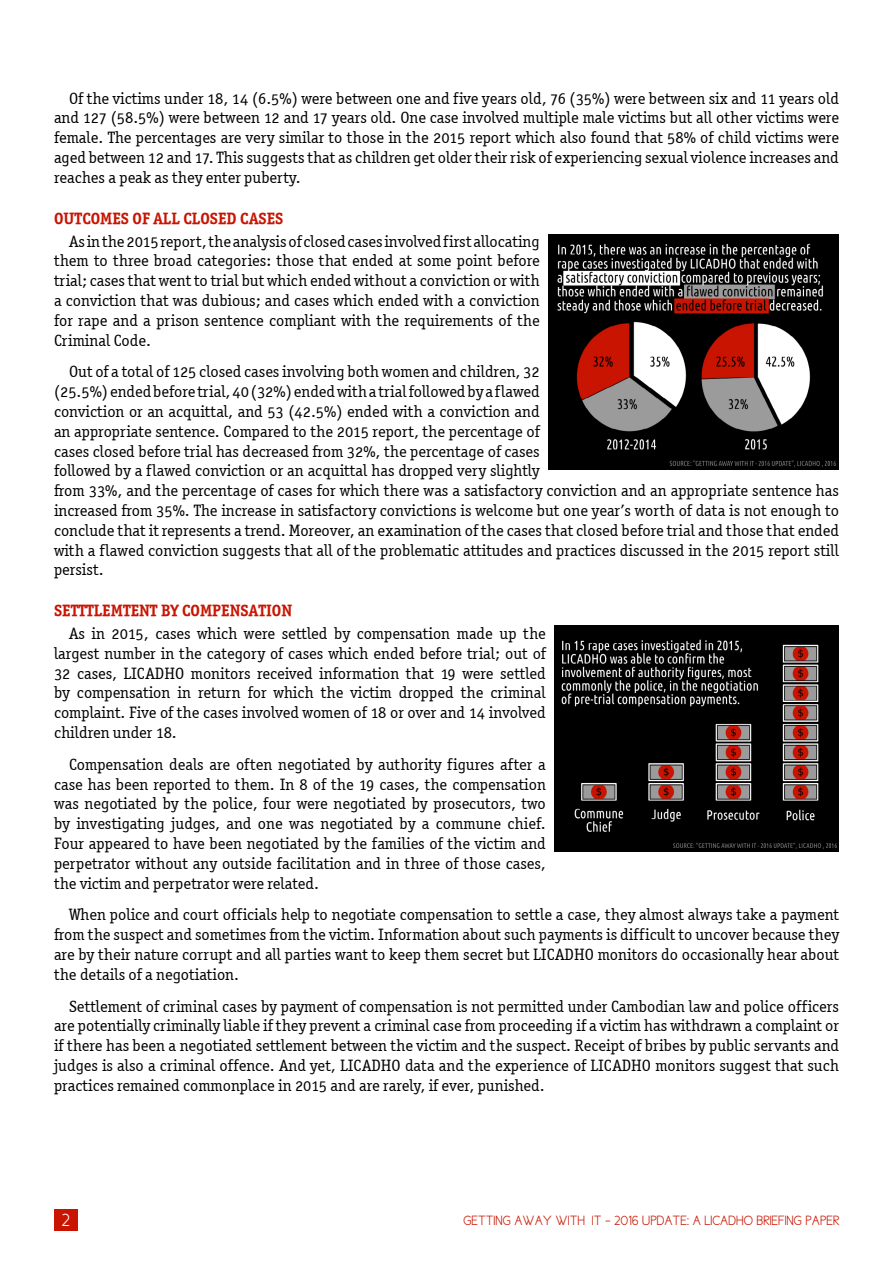
<style>
.page{position:relative;width:893px;height:1263px;background:#fff}
.page>*{position:absolute;margin:0;border:0;box-sizing:border-box;transform-origin:0 0}
.t1{font:18px "Cicle Semi";color:#fff}
.t2{font:16.5px/19.8px "Officina Serif OSITCTT Book";color:#000;text-align:justify}
.t3{font:16.5px "Officina Serif ITCTT Bold";color:#c81400}
.t4{font:13.5px "Cicle Semi";color:#c81400}
</style>
<div class="page">
<div style="left:54px;top:1209px;width:24px;height:21px;background:#c81400"></div>
<img style="left:555px;top:626px;width:284px;height:225px">
<img style="left:549px;top:235px;width:290px;height:234px">
<p class="t2" style="left:54px;top:88px;width:786px;text-indent:15px">Of the victims under 18, 14 (6.5%) were between one and five years old, 76 (35%) were between six and 11 years old and 127 (58.5%) were between 12 and 17 years old. One case involved multiple male victims but all other victims were female. The percentages are very similar to those in the 2015 report which also found that 58% of child victims were aged between 12 and 17. This suggests that as children get older their risk of experiencing sexual violence increases and reaches a peak as they enter puberty.</p>
<p class="t3" style="left:54px;top:208px;width:231px">OUTCOMES OF ALL CLOSED CASES</p>
<p class="t2" style="left:54px;top:231px;width:487px;text-indent:15px">As in the 2015 report, the analysis of closed cases involved first allocating them to three broad categories: those that ended at some point before trial; cases that went to trial but which ended without a conviction or with a conviction that was dubious; and cases which ended with a conviction for rape and a prison sentence compliant with the requirements of the Criminal Code.</p>
<p class="t2" style="left:54px;top:362px;width:787px;text-align:left;text-indent:15px">Out of a total of 125 closed cases involving both women and children, 32<br>(25.5%) ended before trial, 40 (32%) ended with a trial followed by a flawed<br>conviction or an acquittal, and 53 (42.5%) ended with a conviction and<br>an appropriate sentence. Compared to the 2015 report, the percentage of<br>cases closed before trial has decreased from 32%, the percentage of cases<br>followed by a flawed conviction or an acquittal has dropped very slightly<br>from 33%, and the percentage of cases for which there was a satisfactory conviction and an appropriate sentence has increased from 35%. The increase in satisfactory convictions is welcome but one year’s worth of data is not enough to conclude that it represents a trend. Moreover, an examination of the cases that closed before trial and those that ended with a flawed conviction suggests that all of the problematic attitudes and practices discussed in the 2015 report still persist.</p>
<p class="t3" style="left:54px;top:600px;width:240px">SETTTLEMTENT BY COMPENSATION</p>
<p class="t2" style="left:54px;top:623px;width:493px;text-indent:15px">As in 2015, cases which were settled by compensation made up the largest number in the category of cases which ended before trial; out of 32 cases, LICADHO monitors received information that 19 were settled by compensation in return for which the victim dropped the criminal complaint. Five of the cases involved women of 18 or over and 14 involved children under 18.</p>
<p class="t2" style="left:54px;top:754px;width:493px;text-indent:15px">Compensation deals are often negotiated by authority figures after a case has been reported to them. In 8 of the 19 cases, the compensation was negotiated by the police, four were negotiated by prosecutors, two by investigating judges, and one was negotiated by a commune chief.<br>Four appeared to have been negotiated by the families of the victim and perpetrator without any outside facilitation and in three of those cases, the victim and perpetrator were related.</p>
<p class="t2" style="left:54px;top:905px;width:787px;text-indent:15px">When police and court officials help to negotiate compensation to settle a case, they almost always take a payment from the suspect and sometimes from the victim. Information about such payments is difficult to uncover because they are by their nature corrupt and all parties want to keep them secret but LICADHO monitors do occasionally hear about the details of a negotiation.</p>
<p class="t2" style="left:54px;top:996px;width:787px;text-indent:15px">Settlement of criminal cases by payment of compensation is not permitted under Cambodian law and police officers are potentially criminally liable if they prevent a criminal case from proceeding if a victim has withdrawn a complaint or if there has been a negotiated settlement between the victim and the suspect. Receipt of bribes by public servants and judges is also a criminal offence. And yet, LICADHO data and the experience of LICADHO monitors suggest that such practices remained commonplace in 2015 and are rarely, if ever, punished.</p>
<p class="t1" style="left:61px;top:1210px;width:10px">2</p>
<p class="t4" style="left:463px;top:1213px;width:378px">GETTING AWAY WITH IT – 2016 UPDATE: A LICADHO BRIEFING PAPER</p>
</div>
